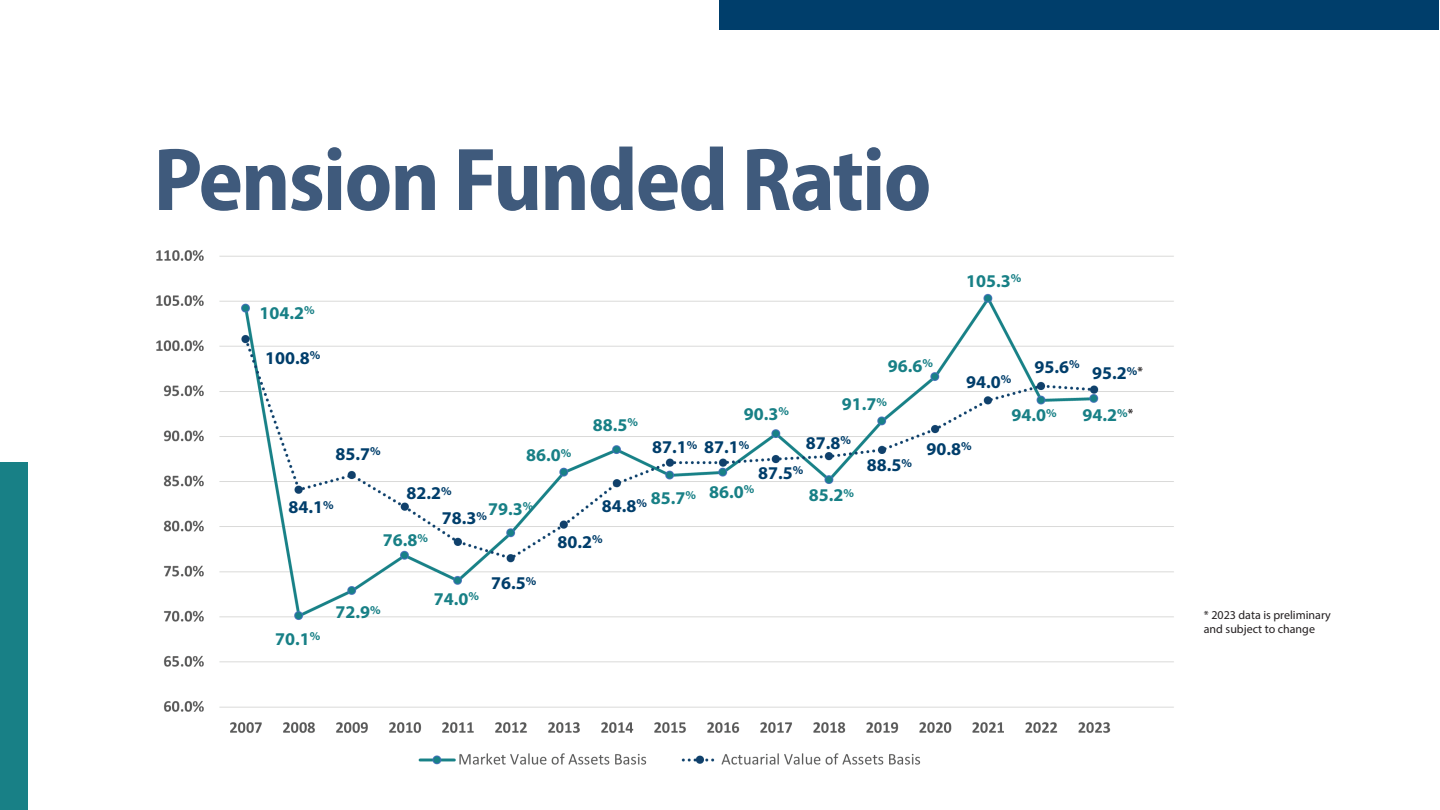
<style>
.page{position:relative;width:1440px;height:810px;background:#fff}
.page>*{position:absolute;margin:0;border:0;box-sizing:border-box;transform-origin:0 0}
.t1{font:700 semi-condensed 90px "Myriad Pro";letter-spacing:-.02em;color:#3f5a7c}
.t2{font:700 18px "Myriad Pro";color:#188086}
.t3{font:700 18px/25px "Myriad Pro";color:#003e6b}
.t4{font:12px/14.4px "Myriad Pro";color:#231f20}
.s1{font-size:12px}
</style>
<div class="page">
<img style="left:27px;top:250px;width:1147px;height:560px">
<div style="left:720px;top:0;width:719px;height:30px;background:#003e6b"></div>
<div style="left:0;top:462px;width:27px;height:348px;background:#188086"></div>
<h1 class="t1" style="left:153px;top:122px;width:780px">Pension Funded Ratio</h1>
<p class="t2" style="left:259px;top:301px;width:57px">104.2<sup>%</sup></p>
<p class="t3" style="left:265px;top:345px;width:57px">100.8<sup>%</sup></p>
<p class="t2" style="left:593px;top:413px;width:47px">88.5<sup>%</sup></p>
<p class="t2" style="left:744px;top:402px;width:47px">90.3<sup>%</sup></p>
<p class="t2" style="left:888px;top:354px;width:47px">96.6<sup>%</sup></p>
<p class="t2" style="left:842px;top:393px;width:47px">91.7<sup>%</sup></p>
<p class="t2" style="left:966px;top:269px;width:57px">105.3<sup>%</sup></p>
<p class="t3" style="left:966px;top:369px;width:47px">94.0<sup>%</sup></p>
<p class="t3" style="left:1034px;top:353px;width:47px">95.6<sup>%</sup></p>
<p class="t3" style="left:1092px;top:360px;width:52px">95.2<sup>%</sup><sup>*</sup></p>
<p class="t2" style="left:1012px;top:403px;width:47px">94.0<sup>%</sup></p>
<p class="t2" style="left:1082px;top:404px;width:52px">94.2<sup>%</sup><sup>*</sup></p>
<p class="t3" style="left:336px;top:441px;width:47px">85.7<sup>%</sup></p>
<p class="t3" style="left:288px;top:494px;width:47px">84.1<sup>%</sup></p>
<p class="t2" style="left:526px;top:444px;width:47px">86.0<sup>%</sup></p>
<p class="t3" style="left:442px;top:480px;width:47px;text-indent:-35px">82.2<sup>%<br></sup>78.3<sup>%</sup></p>
<p class="t2" style="left:488px;top:497px;width:47px">79.3<sup>%</sup></p>
<p class="t3" style="left:652px;top:434px;width:99px">87.1<sup>%</sup> 87.1<sup>%</sup></p>
<p class="t3" style="left:806px;top:429px;width:47px">87.8<sup>%</sup></p>
<p class="t3" style="left:758px;top:460px;width:47px">87.5<sup>%</sup></p>
<p class="t2" style="left:651px;top:483px;width:105px">85.7<span class="s1">%</span> 86.0<sup>%</sup></p>
<p class="t3" style="left:602px;top:493px;width:47px">84.8<sup>%</sup></p>
<p class="t2" style="left:809px;top:483px;width:47px">85.2<sup>%</sup></p>
<p class="t2" style="left:275px;top:627px;width:47px">70.1<sup>%</sup></p>
<p class="t2" style="left:383px;top:528px;width:47px">76.8<sup>%</sup></p>
<p class="t2" style="left:336px;top:600px;width:47px">72.9<sup>%</sup></p>
<p class="t2" style="left:434px;top:587px;width:47px">74.0<sup>%</sup></p>
<p class="t3" style="left:491px;top:570px;width:47px">76.5<sup>%</sup></p>
<p class="t3" style="left:557px;top:529px;width:47px">80.2<sup>%</sup></p>
<p class="t3" style="left:867px;top:452px;width:47px">88.5<sup>%</sup></p>
<p class="t3" style="left:926px;top:435px;width:47px">90.8<sup>%</sup></p>
<p class="t4" style="left:1204px;top:607px;width:129px">* 2023 data is preliminary and subject to change</p>
</div>
